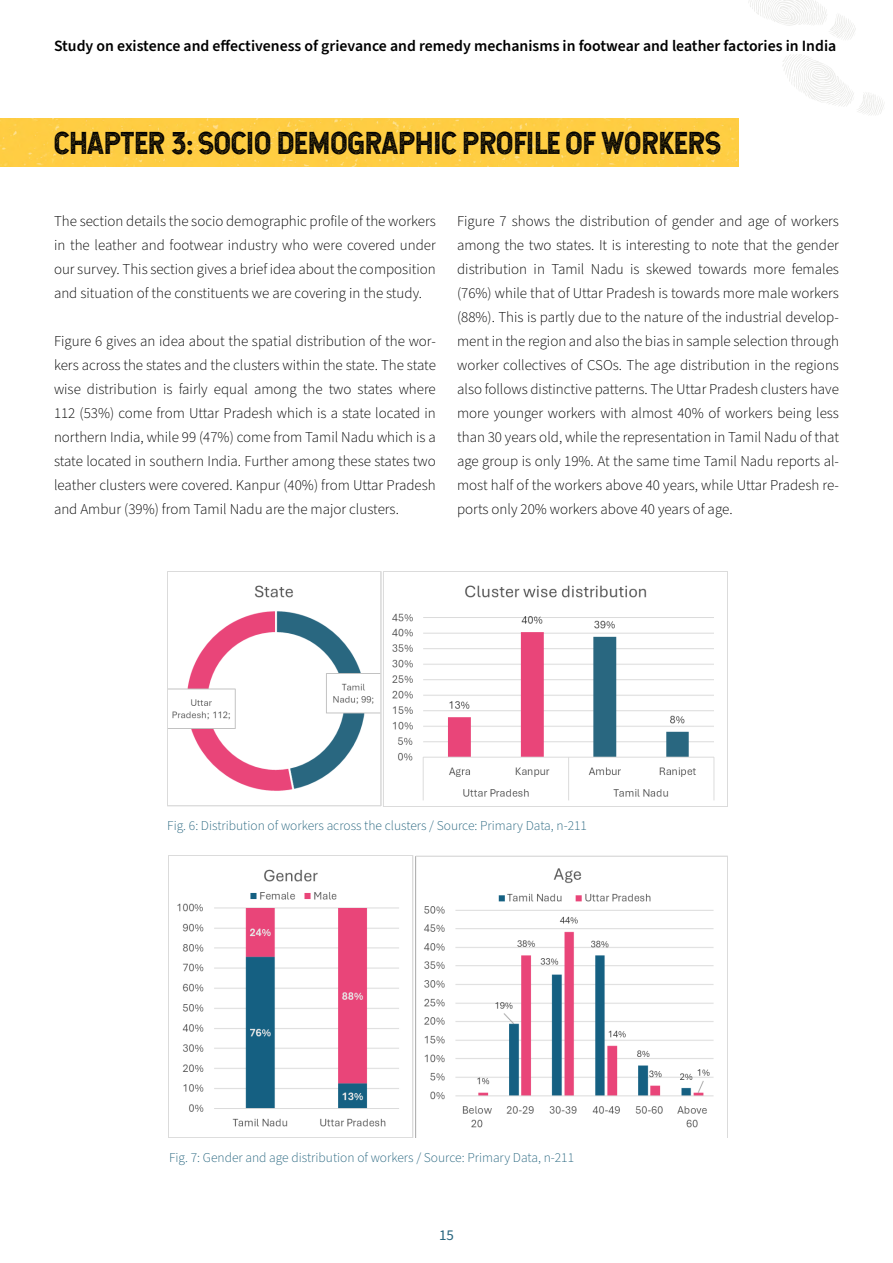
<style>
.page{position:relative;width:893px;height:1263px;background:#fff}
.page>*{position:absolute;margin:0;border:0;box-sizing:border-box;transform-origin:0 0}
.t1{font:30px "Hansief Rough";color:#000}
.t2{font:600 15.75px "Source Sans Pro";color:#000}
.t3{font:300 15px/24px "Source Sans Pro";color:#000;text-align:justify}
.t4{font:15px "Source Sans Pro";color:#296780}
.t5{font:300 13.5px "Source Sans Pro";color:#296780}
</style>
<div class="page">
<div style="left:0;top:118px;width:738px;height:49px;background:#ffcd43"></div>
<svg style="left:782px;top:54px;width:102px;height:61px"></svg>
<svg style="left:748px;top:0;width:108px;height:40px"></svg>
<img style="left:167px;top:572px;width:561px;height:234px">
<img style="left:168px;top:856px;width:560px;height:282px">
<p class="t2" style="left:54px;top:35px;width:784px">Study on existence and effectiveness of grievance and remedy mechanisms in footwear and leather factories in India</p>
<h1 class="t1" style="left:54px;top:124px;width:668px">CHAPTER 3: SOCIO DEMOGRAPHIC PROFILE OF WORKERS</h1>
<p class="t3" style="left:54px;top:209px;width:383px">The section details the socio demographic profile of the workers in the leather and footwear industry who were covered under our survey. This section gives a brief idea about the composition and situation of the constituents we are covering in the study.</p>
<p class="t3" style="left:54px;top:329px;width:383px">Figure 6 gives an idea about the spatial distribution of the wor&shy;kers across the states and the clusters within the state. The state wise distribution is fairly equal among the two states where 112 (53%) come from Uttar Pradesh which is a state located in northern India, while 99 (47%) come from Tamil Nadu which is a state located in southern India. Further among these states two leather clusters were covered. Kanpur (40%) from Uttar Pradesh and Ambur (39%) from Tamil Nadu are the major clusters.</p>
<p class="t3" style="left:457px;top:209px;width:383px">Figure 7 shows the distribution of gender and age of workers among the two states. It is interesting to note that the gender distribution in Tamil Nadu is skewed towards more females (76%) while that of Uttar Pradesh is towards more male workers (88%). This is partly due to the nature of the industrial develop&shy;ment in the region and also the bias in sample selection through worker collectives of CSOs. The age distribution in the regions also follows distinctive patterns. The Uttar Pradesh clusters have more younger workers with almost 40% of workers being less than 30 years old, while the representation in Tamil Nadu of that age group is only 19%. At the same time Tamil Nadu reports al&shy;most half of the workers above 40 years, while Uttar Pradesh re&shy;ports only 20% workers above 40 years of age.</p>
<p class="t5" style="left:167px;top:817px;width:421px">Fig. 6: Distribution of workers across the clusters / Source: Primary Data, n-211</p>
<p class="t5" style="left:169px;top:1149px;width:406px">Fig. 7: Gender and age distribution of workers / Source: Primary Data, n-211</p>
<p class="t4" style="left:439px;top:1225px;width:16px">15</p>
</div>
